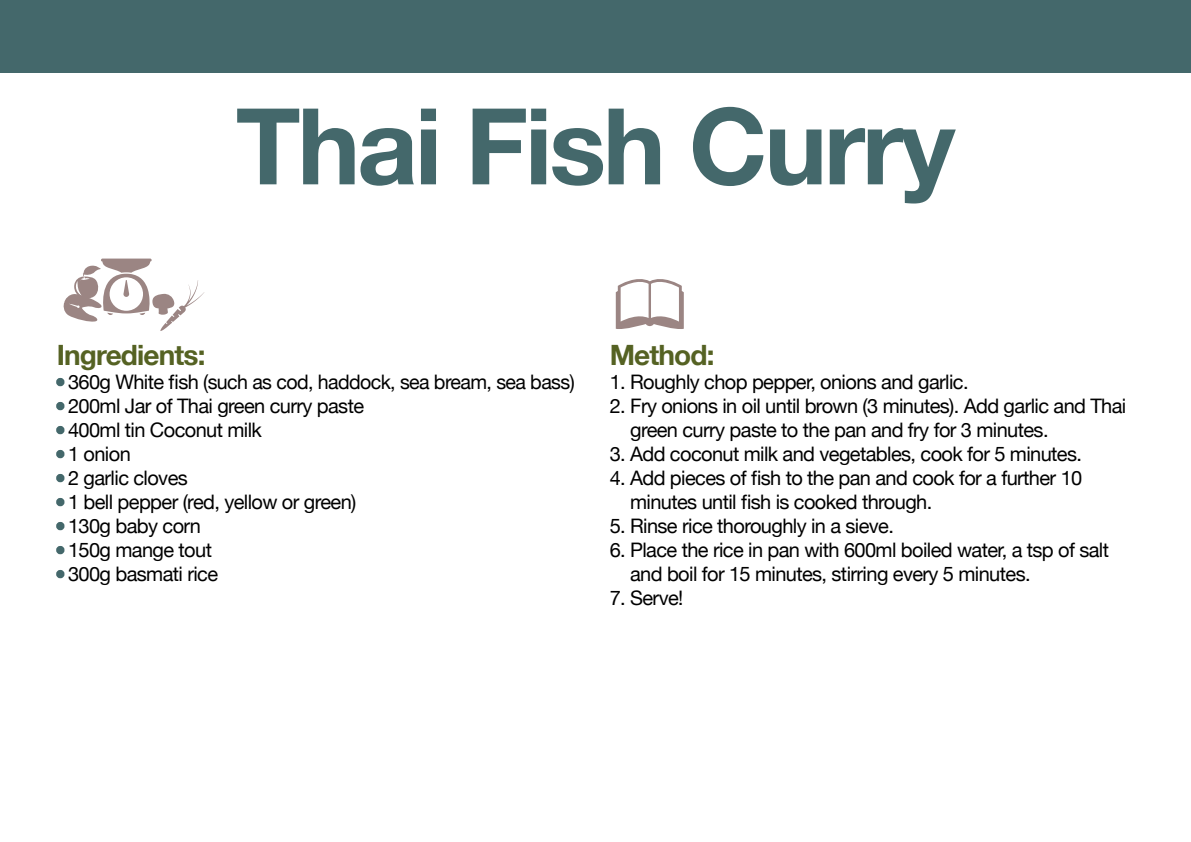
<style>
.page{position:relative;width:1191px;height:842px;background:#fff}
.page>*{position:absolute;margin:0;border:0;box-sizing:border-box;transform-origin:0 0}
.t1{font:700 106px "Helvetica Neue";letter-spacing:-.03em;color:#44686b}
.t2{font:700 28px "Helvetica Neue";letter-spacing:-.03em;color:#556223}
.t3{font:20px/24px "Helvetica Neue";letter-spacing:-.03em;color:#000}
.s1{color:#44686b}
</style>
<div class="page">
<div style="left:0;top:0;width:1191px;height:72px;background:#44686b"></div>
<svg style="left:64px;top:259px;width:140px;height:72px"></svg>
<svg style="left:616px;top:279px;width:68px;height:50px"></svg>
<h1 class="t1" style="left:236px;top:63px;width:721px">Thai Fish Curry</h1>
<h2 class="t2" style="left:57px;top:333px;width:150px">Ingredients:</h2>
<p class="t3" style="left:57px;top:371px;width:519px"><span class="s1">•</span> 360g White fish (such as cod, haddock, sea bream, sea bass)</p>
<p class="t3" style="left:57px;top:395px;width:309px"><span class="s1">•</span> 200ml Jar of Thai green curry paste</p>
<p class="t3" style="left:57px;top:419px;width:207px"><span class="s1">•</span> 400ml tin Coconut milk</p>
<p class="t3" style="left:57px;top:443px;width:76px"><span class="s1">•</span> 1 onion</p>
<p class="t3" style="left:57px;top:467px;width:133px"><span class="s1">•</span> 2 garlic cloves</p>
<p class="t3" style="left:57px;top:491px;width:301px"><span class="s1">•</span> 1 bell pepper (red, yellow or green)</p>
<p class="t3" style="left:57px;top:515px;width:146px"><span class="s1">•</span> 130g baby corn</p>
<p class="t3" style="left:57px;top:539px;width:157px"><span class="s1">•</span> 150g mange tout</p>
<p class="t3" style="left:57px;top:563px;width:163px"><span class="s1">•</span> 300g basmati rice</p>
<h2 class="t2" style="left:609px;top:333px;width:106px">Method:</h2>
<p class="t3" style="left:609px;top:371px;width:360px">1. Roughly chop pepper, onions and garlic.</p>
<p class="t3" style="left:630px;top:395px;width:498px;text-indent:-20px">2. Fry onions in oil until brown (3 minutes). Add garlic and Thai green curry paste to the pan and fry for 3 minutes.</p>
<p class="t3" style="left:609px;top:443px;width:474px">3. Add coconut milk and vegetables, cook for 5 minutes.</p>
<p class="t3" style="left:630px;top:467px;width:454px;text-indent:-20px">4. Add pieces of fish to the pan and cook for a further 10 minutes until fish is cooked through.</p>
<p class="t3" style="left:609px;top:515px;width:286px">5. Rinse rice thoroughly in a sieve.</p>
<p class="t3" style="left:630px;top:539px;width:480px;text-indent:-20px">6. Place the rice in pan with 600ml boiled water, a tsp of salt and boil for 15 minutes, stirring every 5 minutes.</p>
<p class="t3" style="left:609px;top:587px;width:75px">7. Serve!</p>
</div>
